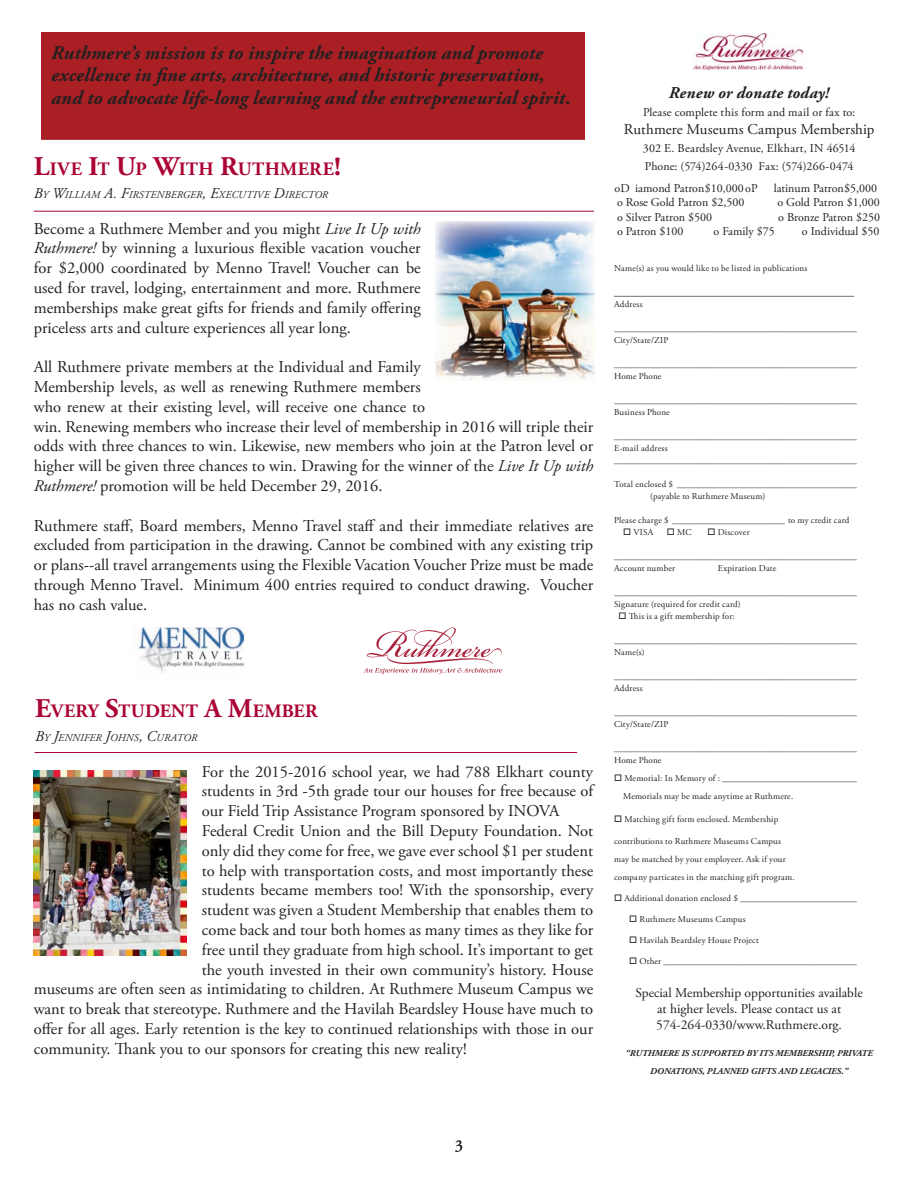
<style>
.page{position:relative;width:918px;height:1188px;background:#fff}
.page>*{position:absolute;margin:0;border:0;box-sizing:border-box;transform-origin:0 0}
.t1{font:italic 700 19.5px/22.5px "Adobe Garamond Pro";letter-spacing:.01em;color:#231f20}
.t2{font:700 18.9px "Adobe Garamond Pro";letter-spacing:.02em;color:#ab0333}
.t3{font:16.5px/19.8px "Adobe Garamond Pro";color:#231f20;text-align:justify}
.t4{font:16.5px "Adobe Garamond Pro";letter-spacing:-.02em;color:#231f20}
.t5{font:italic 700 16.5px "Adobe Garamond Pro";letter-spacing:.015em;color:#231f20}
.t6{font:15px "Adobe Garamond Pro";color:#231f20}
.t7{font:13.5px/16.2px "Adobe Garamond Pro";color:#231f20;text-align:center}
.t8{font:12px/18px "Adobe Garamond Pro";color:#231f20}
.t9{font:italic 10.5px "Adobe Garamond Pro";letter-spacing:.01em;color:#231f20}
.t10{font:9px/12px "Adobe Garamond Pro";letter-spacing:.02em;color:#231f20}
.t11{font:italic 700 9px/18px "Adobe Garamond Pro";color:#231f20;text-align:center}
.s1{font-size:27px}
.s2{font-size:15px}
.s3{font-style:italic}
</style>
<div class="page">
<hr style="left:34px;top:211px;width:560px;height:1px;background:#ab0333">
<img style="left:138px;top:628px;width:105px;height:46px">
<img style="left:436px;top:221px;width:159px;height:159px">
<svg style="left:363px;top:627px;width:139px;height:47px"></svg>
<div style="left:42px;top:33px;width:543px;height:106px;background:#aa1f24"></div>
<img style="left:694px;top:34px;width:108px;height:36px">
<hr style="left:34px;top:752px;width:543px;height:1px;background:#ab0333">
<img style="left:34px;top:770px;width:153px;height:186px">
<p class="t1" style="left:51px;top:42px;width:521px">Ruthmere’s mission is to inspire the imagination and promote excellence in fine arts, architecture, and historic preservation, and to advocate life-long learning and the entrepreneurial spirit.</p>
<p class="t2" style="left:34px;top:158px;width:309px"><span class="s1">L</span>IVE <span class="s1">I</span>T <span class="s1">U</span>P <span class="s1">W</span>ITH <span class="s1">R</span>UTHMERE<span class="s1">!</span></p>
<p class="t9" style="left:34px;top:188px;width:296px"><span class="s2">B</span>Y <span class="s2">W</span>ILLIAM <span class="s2">A. F</span>IRSTENBERGER<span class="s2">, E</span>XECUTIVE <span class="s2">D</span>IRECTOR</p>
<p class="t3" style="left:34px;top:219px;width:389px">Become a Ruthmere Member and you might <span class="s3">Live It Up with Ruthmere!</span> by winning a luxurious flexible vacation voucher for $2,000 coordinated by Menno Travel! Voucher can be used for travel, lodging, entertainment and more. Ruthmere memberships make great gifts for friends and family offering priceless arts and culture experiences all year long.</p>
<p class="t3" style="left:34px;top:358px;width:561px;text-align:left">All Ruthmere private members at the Individual and Family<br>Membership levels, as well as renewing Ruthmere members<br>who renew at their existing level, will receive one chance to<br>win. Renewing members who increase their level of membership in 2016 will triple their odds with three chances to win. Likewise, new members who join at the Patron level or higher will be given three chances to win. Drawing for the winner of the <span class="s3">Live It Up with Ruthmere!</span> promotion will be held December 29, 2016.</p>
<p class="t3" style="left:34px;top:516px;width:561px">Ruthmere staff, Board members, Menno Travel staff and their immediate relatives are excluded from participation in the drawing. Cannot be combined with any existing trip or plans--all travel arrangements using the Flexible Vacation Voucher Prize must be made through Menno Travel. Minimum 400 entries required to conduct drawing. Voucher has no cash value.</p>
<p class="t2" style="left:35px;top:700px;width:284px"><span class="s1">E</span>VERY <span class="s1">S</span>TUDENT <span class="s1">A M</span>EMBER</p>
<p class="t9" style="left:35px;top:732px;width:164px"><span class="s2">B</span>Y <span class="s2">J</span>ENNIFER <span class="s2">J</span>OHNS<span class="s2">, C</span>URATOR</p>
<p class="t3" style="left:202px;top:762px;width:393px">For the 2015-2016 school year, we had 788 Elkhart county</p>
<p class="t3" style="left:202px;top:782px;width:393px">students in 3rd -5th grade tour our houses for free because of</p>
<p class="t3" style="left:202px;top:802px;width:359px">our Field Trip Assistance Program sponsored by INOVA</p>
<p class="t4" style="left:202px;top:821px;width:393px">Federal Credit Union and the Bill Deputy Foundation. Not</p>
<p class="t3" style="left:202px;top:841px;width:393px">only did they come for free, we gave ever school $1 per student</p>
<p class="t3" style="left:202px;top:861px;width:393px">to help with transportation costs, and most importantly these</p>
<p class="t3" style="left:202px;top:881px;width:393px">students became members too! With the sponsorship, every</p>
<p class="t3" style="left:202px;top:901px;width:393px">student was given a Student Membership that enables them to</p>
<p class="t3" style="left:202px;top:920px;width:393px">come back and tour both homes as many times as they like for</p>
<p class="t3" style="left:202px;top:940px;width:393px">free until they graduate from high school. It’s important to get</p>
<p class="t3" style="left:202px;top:960px;width:393px">the youth invested in their own community’s history. House</p>
<p class="t3" style="left:34px;top:980px;width:561px">museums are often seen as intimidating to children. At Ruthmere Museum Campus we</p>
<p class="t3" style="left:34px;top:1000px;width:561px">want to break that stereotype. Ruthmere and the Havilah Beardsley House have much to</p>
<p class="t3" style="left:34px;top:1019px;width:561px">offer for all ages. Early retention is the key to continued relationships with those in our</p>
<p class="t3" style="left:34px;top:1039px;width:435px">community. Thank you to our sponsors for creating this new reality!</p>
<p class="t5" style="left:669px;top:83px;width:162px">Renew or donate today!</p>
<p class="t8" style="left:643px;top:104px;width:214px">Please complete this form and mail or fax to:</p>
<p class="t6" style="left:624px;top:120px;width:252px">Ruthmere Museums Campus Membership</p>
<p class="t8" style="left:643px;top:140px;width:214px">302 E. Beardsley Avenue, Elkhart, IN 46514<br>Phone: (574)264-0330 Fax: (574)266-0474</p>
<p class="t8" style="left:614px;top:180px;width:145px">o D iamond Patron $10,000 o P</p>
<p class="t8" style="left:774px;top:180px;width:105px">latinum Patron $5,000</p>
<p class="t8" style="left:617px;top:194px;width:129px">o Rose Gold Patron $2,500</p>
<p class="t8" style="left:777px;top:194px;width:104px">o Gold Patron $1,000</p>
<p class="t8" style="left:617px;top:209px;width:97px">o Silver Patron $500</p>
<p class="t8" style="left:778px;top:209px;width:103px">o Bronze Patron $250</p>
<p class="t8" style="left:617px;top:223px;width:68px">o Patron $100</p>
<p class="t8" style="left:714px;top:223px;width:63px">o Family $75</p>
<p class="t8" style="left:802px;top:223px;width:79px">o Individual $50</p>
<p class="t10" style="left:614px;top:263px;width:195px">Name(s) as you would like to be listed in publications</p>
<p class="t8" style="left:614px;top:283px;width:241px">________________________________________</p>
<p class="t10" style="left:614px;top:299px;width:30px">Address</p>
<p class="t10" style="left:614px;top:323px;width:244px">______________________________________________________<br>City/State/ZIP</p>
<p class="t10" style="left:614px;top:359px;width:244px">______________________________________________________<br>Home Phone</p>
<p class="t10" style="left:614px;top:395px;width:244px">______________________________________________________<br>Business Phone</p>
<p class="t10" style="left:614px;top:431px;width:244px">______________________________________________________<br>E-mail address ______________________________________________________</p>
<p class="t10" style="left:650px;top:479px;width:208px;text-indent:-36px">Total enclosed $ ________________________________________ (payable to Ruthmere Museum)</p>
<p class="t10" style="left:614px;top:515px;width:237px">Please charge $ _________________________ to my credit card</p>
<p class="t10" style="left:623px;top:527px;width:32px">□ VISA</p>
<p class="t10" style="left:667px;top:527px;width:26px">□ MC</p>
<p class="t10" style="left:708px;top:527px;width:44px">□ Discover</p>
<p class="t10" style="left:614px;top:551px;width:244px">______________________________________________________<br>Account number</p>
<p class="t10" style="left:718px;top:563px;width:60px">Expiration Date</p>
<p class="t10" style="left:614px;top:587px;width:244px">______________________________________________________<br>Signature (required for credit card)</p>
<p class="t10" style="left:619px;top:611px;width:118px">□ This is a gift membership for:</p>
<p class="t10" style="left:614px;top:635px;width:244px">______________________________________________________<br>Name(s)</p>
<p class="t10" style="left:614px;top:671px;width:244px">______________________________________________________<br>Address</p>
<p class="t10" style="left:614px;top:707px;width:244px">______________________________________________________<br>City/State/ZIP</p>
<p class="t10" style="left:614px;top:743px;width:244px">______________________________________________________<br>Home Phone</p>
<p class="t10" style="left:623px;top:770px;width:235px;line-height:18px;text-indent:-9px">□ Memorial: In Memory of : ______________________________<br>Memorials may be made anytime at Ruthmere.</p>
<p class="t10" style="left:614px;top:813px;width:166px">□ Matching gift form enclosed. Membership</p>
<p class="t10" style="left:614px;top:833px;width:182px;line-height:18px">contributions to Ruthmere Museums Campus may be matched by your employeer. Ask if your company particates in the matching gift program.</p>
<p class="t10" style="left:614px;top:893px;width:244px">□ Additional donation enclosed $ __________________________</p>
<p class="t10" style="left:629px;top:914px;width:118px">□ Ruthmere Museums Campus</p>
<p class="t10" style="left:629px;top:935px;width:131px">□ Havilah Beardsley House Project</p>
<p class="t10" style="left:629px;top:956px;width:230px">□ Other ___________________________________________</p>
<p class="t7" style="left:636px;top:985px;width:229px">Special Membership opportunities available at higher levels. Please contact us at<br>574-264-0330/www.Ruthmere.org.</p>
<p class="t11" style="left:626px;top:1044px;width:249px">“RUTHMERE IS SUPPORTED BY ITS MEMBERSHIP, PRIVATE<br>DONATIONS, PLANNED GIFTS AND LEGACIES.”</p>
<p class="t3" style="left:455px;top:1136px;width:10px">3</p>
</div>
